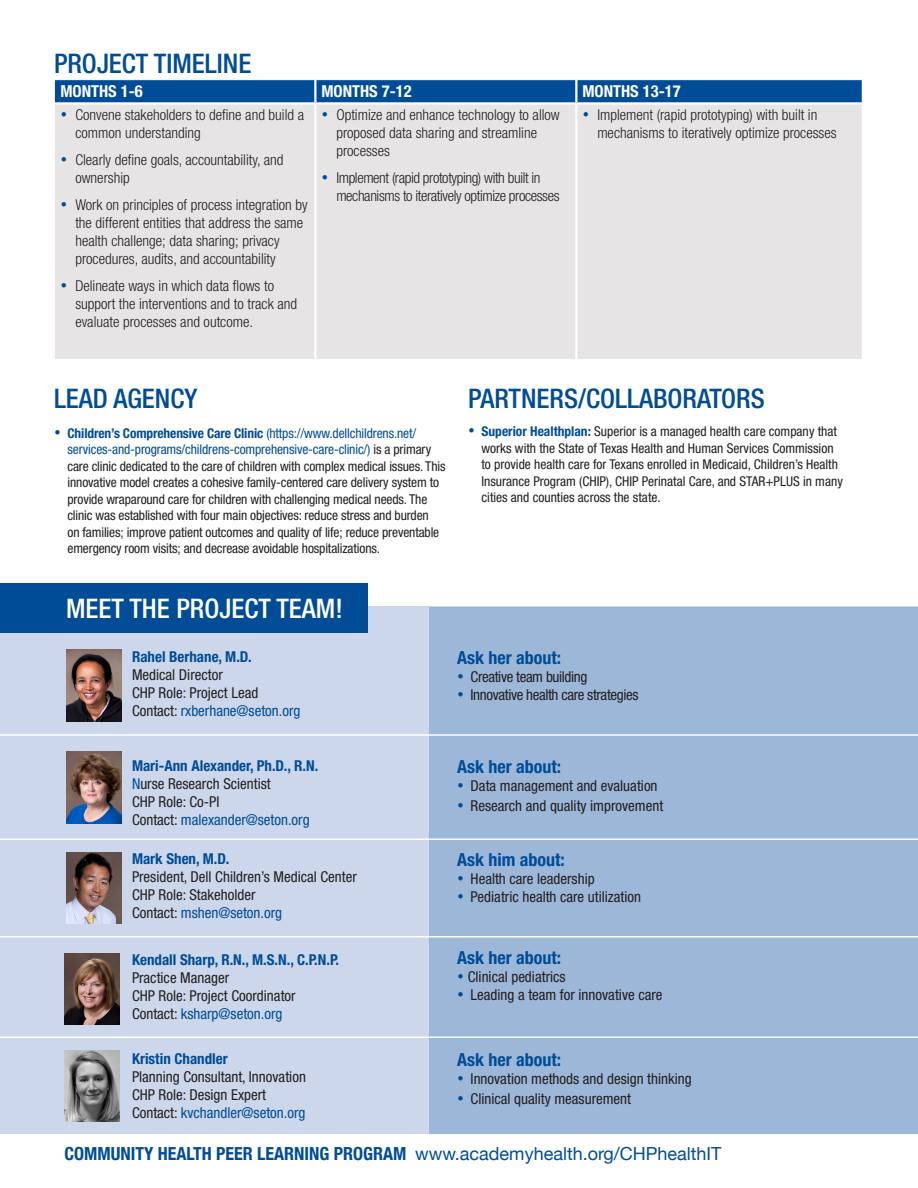
<style>
.page{position:relative;width:918px;height:1188px;background:#fff}
.page>*{position:absolute;margin:0;border:0;box-sizing:border-box;transform-origin:0 0}
.t1{font:500 condensed 27px "Helvetica Neue LT Std";color:#004c97}
.t2{font:500 condensed 27px "Helvetica Neue LT Std";color:#fff}
.t3{font:700 condensed 18px "Helvetica Neue";color:#004c97}
.t4{font:700 condensed 18px "Helvetica Neue LT Std";color:#004c97}
.t5{font:700 condensed 16.5px "Helvetica Neue LT Std";color:#fff}
.List_Paragraph{font:300 condensed 15px/18px "Helvetica Neue LT Std";color:#231f20}
.List_Paragraph-2{font:condensed 15px "Helvetica Neue LT Std";color:#231f20}
.t6{font:condensed 15px "Helvetica Neue LT Std";color:#004c97}
.t7{font:700 condensed 15px "Helvetica Neue LT Std";color:#004c97}
.List_Paragraph-3{font:300 condensed 15px/18px "Helvetica Neue LT Std";letter-spacing:-.025em;color:#231f20}
.List_Paragraph-4{font:condensed 15px "Helvetica Neue LT Std";letter-spacing:-.025em;color:#231f20}
.List_Paragraph-5{font:condensed 13.5px/16.5px "Helvetica Neue LT Std";letter-spacing:-.01em;color:#231f20}
.s1{color:#004c97}
.s2{font-weight:700;color:#004c97}
.s3{color:#231f20}
.s4{font-weight:400;font-stretch:normal}
</style>
<div class="page">
<div style="left:0;top:606px;width:918px;height:528px;background:#ccd7eb"></div>
<div style="left:0;top:584px;width:368px;height:49px;background:#004c97"></div>
<img style="left:66px;top:650px;width:56px;height:72px">
<img style="left:66px;top:752px;width:56px;height:72px">
<img style="left:66px;top:852px;width:56px;height:72px">
<img style="left:64px;top:954px;width:56px;height:70px">
<div style="left:429px;top:608px;width:489px;height:526px;background:#9db7d8"></div>
<hr style="left:0;top:734px;width:918px;height:2px;background:#fff">
<hr style="left:0;top:838px;width:918px;height:2px;background:#fff">
<hr style="left:0;top:936px;width:918px;height:2px;background:#fff">
<div style="left:55px;top:105px;width:807px;height:254px;background:#e6e4e5"></div>
<div style="left:54px;top:80px;width:808px;height:23px;background:#004c97"></div>
<hr style="left:55px;top:102px;width:260px;height:3px;background:#fff">
<hr style="left:315px;top:102px;width:261px;height:3px;background:#fff">
<hr style="left:576px;top:102px;width:288px;height:3px;background:#fff">
<hr style="left:314px;top:80px;width:2px;height:22px;background:#fff">
<hr style="left:575px;top:80px;width:3px;height:22px;background:#fff">
<hr style="left:314px;top:105px;width:2px;height:254px;background:#fff">
<hr style="left:575px;top:105px;width:3px;height:254px;background:#fff">
<hr style="left:0;top:1036px;width:918px;height:2px;background:#fff">
<img style="left:64px;top:1050px;width:56px;height:72px">
<p class="t1" style="left:54px;top:48px;width:199px">PROJECT TIMELINE</p>
<p class="t5" style="left:60px;top:82px;width:84px">MONTHS 1-6</p>
<p class="t5" style="left:321px;top:82px;width:92px">MONTHS 7-12</p>
<p class="t5" style="left:582px;top:82px;width:100px">MONTHS 13-17</p>
<p class="List_Paragraph" style="left:75px;top:106px;width:230px;text-indent:-15px"><span class="s1">•</span> Convene stakeholders to define and build a common understanding</p>
<p class="List_Paragraph" style="left:75px;top:151px;width:210px;text-indent:-15px"><span class="s1">•</span> Clearly define goals, accountability, and ownership</p>
<p class="List_Paragraph" style="left:75px;top:196px;width:234px;text-indent:-15px"><span class="s1">•</span> Work on principles of process integration by the different entities that address the same health challenge; data sharing; privacy procedures, audits, and accountability</p>
<p class="List_Paragraph" style="left:75px;top:277px;width:223px;text-indent:-15px"><span class="s1">•</span> Delineate ways in which data flows to support the interventions and to track and evaluate processes and outcome.</p>
<p class="List_Paragraph" style="left:336px;top:106px;width:225px;text-indent:-15px"><span class="s1">•</span> Optimize and enhance technology to allow proposed data sharing and streamline processes</p>
<p class="List_Paragraph-3" style="left:336px;top:169px;width:225px;text-indent:-15px"><span class="s1">•</span> Implement (rapid prototyping) with built in mechanisms to iteratively optimize processes</p>
<p class="List_Paragraph" style="left:597px;top:106px;width:241px;text-indent:-15px"><span class="s1">•</span> Implement (rapid prototyping) with built in mechanisms to iteratively optimize processes</p>
<p class="t1" style="left:54px;top:382px;width:145px">LEAD AGENCY</p>
<p class="List_Paragraph-5" style="left:68px;top:425px;width:380px;text-indent:-14px"><span class="s1">•</span> <span class="s2">Children’s Comprehensive Care Clinic</span> <span class="s1">(https://www.dellchildrens.net/ services-and-programs/childrens-comprehensive-care-clinic/)</span> is a primary care clinic dedicated to the care of children with complex medical issues. This innovative model creates a cohesive family-centered care delivery system to provide wraparound care for children with challenging medical needs. The clinic was established with four main objectives: reduce stress and burden<br>on families; improve patient outcomes and quality of life; reduce preventable emergency room visits; and decrease avoidable hospitalizations.</p>
<p class="t1" style="left:468px;top:382px;width:298px">PARTNERS/COLLABORATORS</p>
<p class="List_Paragraph-5" style="left:482px;top:423px;width:363px;text-indent:-14px"><span class="s1">•</span> <span class="s2">Superior Healthplan:</span> Superior is a managed health care company that works with the State of Texas Health and Human Services Commission to provide health care for Texans enrolled in Medicaid, Children’s Health Insurance Program (CHIP), CHIP Perinatal Care, and STAR+PLUS in many cities and counties across the state.</p>
<p class="t2" style="left:66px;top:592px;width:278px">MEET THE PROJECT TEAM!</p>
<p class="t7" style="left:132px;top:647px;width:121px">Rahel Berhane, M.D.</p>
<p class="List_Paragraph-2" style="left:132px;top:666px;width:92px">Medical Director</p>
<p class="List_Paragraph-2" style="left:132px;top:684px;width:128px">CHP Role: Project Lead</p>
<p class="t6" style="left:132px;top:702px;width:170px"><span class="s3">Contact:</span> rxberhane@seton.org</p>
<p class="t7" style="left:132px;top:756px;width:188px">Mari-Ann Alexander, Ph.D., R.N.</p>
<p class="List_Paragraph-2" style="left:132px;top:775px;width:140px"><span class="s1">N</span>urse Research Scientist</p>
<p class="List_Paragraph-2" style="left:132px;top:793px;width:89px">CHP Role: Co-PI</p>
<p class="t6" style="left:132px;top:811px;width:179px"><span class="s3">Contact:</span> malexander@seton.org</p>
<p class="t7" style="left:132px;top:850px;width:99px">Mark Shen, M.D.</p>
<p class="List_Paragraph-2" style="left:132px;top:868px;width:226px">President, Dell Children’s Medical Center</p>
<p class="List_Paragraph-2" style="left:132px;top:886px;width:125px">CHP Role: Stakeholder</p>
<p class="t6" style="left:132px;top:904px;width:152px"><span class="s3">Contact:</span> mshen@seton.org</p>
<p class="t7" style="left:132px;top:950px;width:209px">Kendall Sharp, R.N., M.S.N., C.P.N.P.</p>
<p class="List_Paragraph-2" style="left:132px;top:969px;width:99px">Practice Manager</p>
<p class="List_Paragraph-2" style="left:132px;top:987px;width:165px">CHP Role: Project Coordinator</p>
<p class="t6" style="left:132px;top:1005px;width:152px"><span class="s3">Contact:</span> ksharp@seton.org</p>
<p class="t7" style="left:132px;top:1049px;width:97px">Kristin Chandler</p>
<p class="List_Paragraph-2" style="left:132px;top:1068px;width:175px">Planning Consultant, Innovation</p>
<p class="List_Paragraph-2" style="left:132px;top:1086px;width:136px">CHP Role: Design Expert</p>
<p class="t6" style="left:132px;top:1104px;width:175px"><span class="s3">Contact:</span> kvchandler@seton.org</p>
<p class="t4" style="left:457px;top:647px;width:105px">Ask her about:</p>
<p class="List_Paragraph-4" style="left:457px;top:668px;width:132px"><span class="s1">•</span> Creative team building</p>
<p class="List_Paragraph-4" style="left:457px;top:686px;width:183px"><span class="s1">•</span> Innovative health care strategies</p>
<p class="t4" style="left:457px;top:756px;width:105px">Ask her about:</p>
<p class="List_Paragraph-2" style="left:457px;top:777px;width:202px"><span class="s1">•</span> Data management and evaluation</p>
<p class="List_Paragraph-2" style="left:457px;top:797px;width:208px"><span class="s1">•</span> Research and quality improvement</p>
<p class="t4" style="left:457px;top:849px;width:109px">Ask him about:</p>
<p class="List_Paragraph-2" style="left:457px;top:870px;width:139px"><span class="s1">•</span> Health care leadership</p>
<p class="List_Paragraph-2" style="left:457px;top:888px;width:185px"><span class="s1">•</span> Pediatric health care utilization</p>
<p class="t4" style="left:457px;top:947px;width:105px">Ask her about:</p>
<p class="List_Paragraph-2" style="left:457px;top:968px;width:110px"><span class="s1">•</span> Clinical pediatrics</p>
<p class="List_Paragraph-2" style="left:457px;top:986px;width:207px"><span class="s1">•</span> Leading a team for innovative care</p>
<p class="t4" style="left:457px;top:1049px;width:105px">Ask her about:</p>
<p class="List_Paragraph-2" style="left:457px;top:1070px;width:236px"><span class="s1">•</span> Innovation methods and design thinking</p>
<p class="List_Paragraph-2" style="left:457px;top:1090px;width:175px"><span class="s1">•</span> Clinical quality measurement</p>
<p class="t3" style="left:64px;top:1139px;width:659px">COMMUNITY HEALTH PEER LEARNING PROGRAM <span class="s4">www.academyhealth.org/CHPhealthIT</span></p>
</div>
